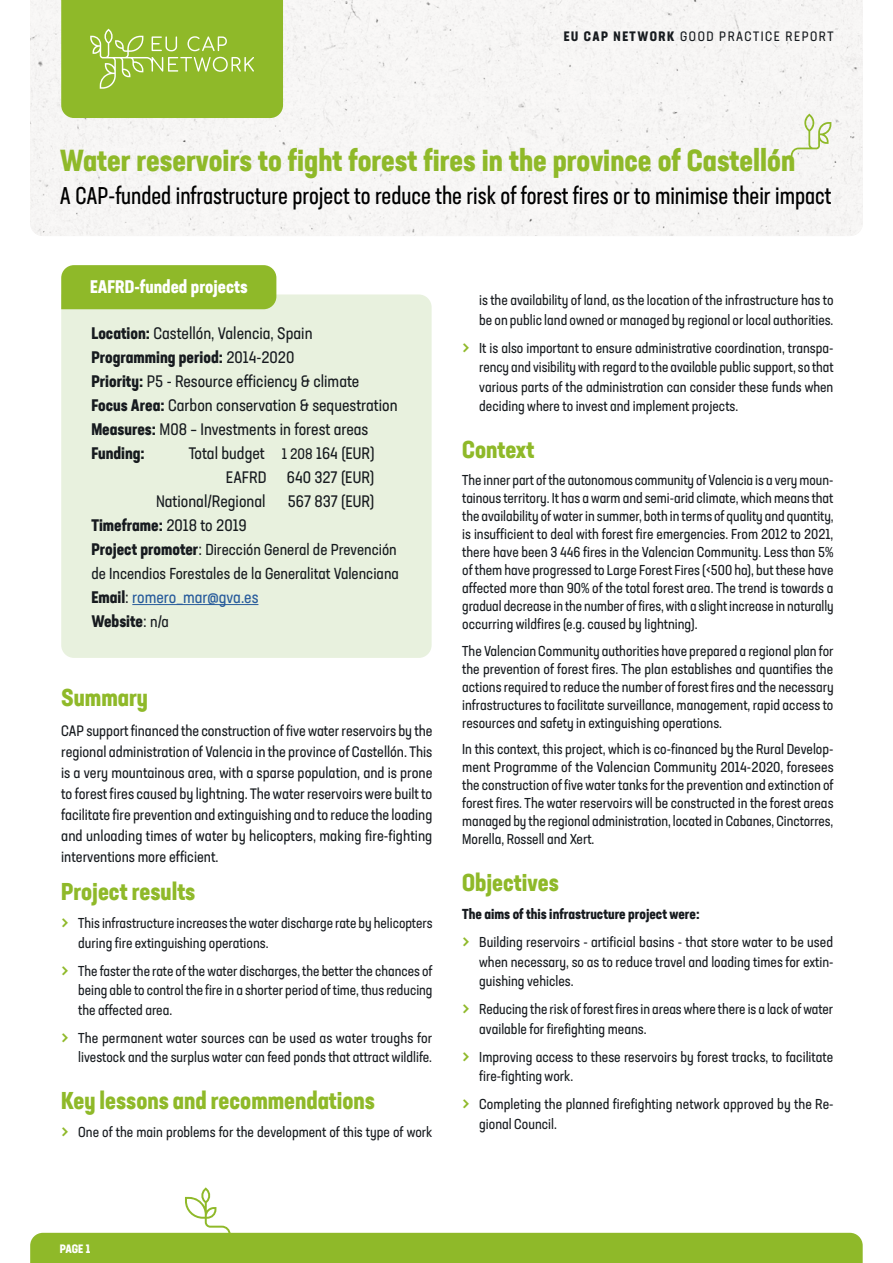
<style>
.page{position:relative;width:893px;height:1263px;background:#fff}
.page>*{position:absolute;margin:0;border:0;box-sizing:border-box;transform-origin:0 0}
.t1{font:700 condensed 30px "Neusa Next Std";color:#8fb929}
.t2{font:24px "Neusa Next Std Compact";color:#000}
.t3{font:700 condensed 24px "Neusa Next Std";color:#8fb929}
.t4{font:700 condensed 18px "Neusa Next Std";color:#fff}
.t5{font:condensed 16.5px/24px "Neusa Next Std";color:#171b1f}
.t6{font:condensed 16.5px/24px "Neusa Next Std";color:#275b9b}
.t7{font:700 condensed 16.5px "Neusa Next Std";color:#171b1f}
.t8{font:condensed 15.75px/24px "Neusa Next Std";color:#171b1f}
.t9{font:condensed 15px/21px "Neusa Next Std";color:#171b1f;text-align:justify}
.t10{font:condensed 14.25px/18px "Neusa Next Std";color:#171b1f}
.t11{font:condensed 13.5px "Neusa Next Std";letter-spacing:.11em;color:#171b1f}
.t12{font:700 condensed 12px "Neusa Next Std";color:#fff}
.s1{font-weight:700}
.s2{font-size:15px}
.s3{font-weight:400}
.s4{font-weight:700;font-size:16.5px}
.s5{font-size:16.5px}
.s6{font-weight:700;color:#171b1f}
.s7{color:#171b1f}
.s8{font-size:15.75px;color:#171b1f}
.s9{font-size:22.5px;color:#8fb929}
</style>
<div class="page">
<svg style="left:30px;top:1187px;width:833px;height:76px"></svg>
<div style="left:30px;top:0;width:833px;height:236px;background:#f7f6f5"></div>
<svg style="left:61px;top:0;width:222px;height:118px;background:#94bc34"></svg>
<div style="left:61px;top:294px;width:371px;height:364px;background:#e8f1de"></div>
<hr style="left:132px;top:604px;width:126px;height:1px;background:#275b9b">
<div style="left:61px;top:265px;width:215px;height:44px;background:#8fb929"></div>
<svg style="left:791px;top:114px;width:40px;height:42px"></svg>
<p class="t11" style="left:564px;top:27px;width:271px"><span class="s1">EU CAP NETWORK</span> GOOD PRACTICE REPORT</p>
<h1 class="t1" style="left:60px;top:141px;width:737px">Water reservoirs to fight forest fires in the province of Castellón</h1>
<h2 class="t2" style="left:60px;top:181px;width:773px">A CAP-funded infrastructure project to reduce the risk of forest fires or to minimise their impact</h2>
<p class="t4" style="left:90px;top:275px;width:159px">EAFRD-funded projects</p>
<p class="t5" style="left:91px;top:321px;width:308px"><span class="s1">Location:</span> Castellón, Valencia, Spain <span class="s1">Programming period:</span> 2014-2020<br><span class="s1">Priority:</span> P5 - Resource efficiency &amp; climate <span class="s1">Focus Area:</span> Carbon conservation &amp; sequestration <span class="s1">Measures:</span> M08 – Investments in forest areas <span class="s1">Funding:</span></p>
<p class="t5" style="left:189px;top:441px;width:187px">Total budget <span class="s2">1 208</span> 164 (EUR)</p>
<p class="t5" style="left:226px;top:465px;width:150px">EAFRD 640 327 (EUR)</p>
<p class="t5" style="left:156px;top:489px;width:111px">National/Regional</p>
<p class="t5" style="left:288px;top:489px;width:88px">567 837 (EUR)</p>
<p class="t7" style="left:91px;top:514px;width:157px">Timeframe: <span class="s3">2018 to 2019</span></p>
<p class="t8" style="left:91px;top:537px;width:309px"><span class="s4">Project promoter</span><span class="s5">:</span> Dirección General de Prevención de Incendios Forestales de la Generalitat Valenciana</p>
<p class="t6" style="left:91px;top:585px;width:169px"><span class="s6">Email</span><span class="s7">:</span> romero_mar@gva.es<br><span class="s6">Website</span><span class="s7">:</span> <span class="s8">n/a</span></p>
<h2 class="t3" style="left:61px;top:682px;width:88px">Summary</h2>
<p class="t9" style="left:61px;top:720px;width:373px">CAP support financed the construction of five water reservoirs by the regional administration of Valencia in the province of Castellón. This is a very mountainous area, with a sparse population, and is prone to forest fires caused by lightning. The water reservoirs were built to facilitate fire prevention and extinguishing and to reduce the loading and unloading times of water by helicopters, making fire-fighting interventions more efficient.</p>
<h2 class="t3" style="left:61px;top:876px;width:136px">Project results</h2>
<p class="t10" style="left:78px;top:913px;width:356px;line-height:19.5px;text-indent:-17px"><span class="s9">&gt;</span> This infrastructure increases the water discharge rate by helicopters during fire extinguishing operations.</p>
<p class="t10" style="left:78px;top:961px;width:356px;line-height:19.5px;text-align:justify;text-indent:-17px"><span class="s9">&gt;</span> The faster the rate of the water discharges, the better the chances of being able to control the fire in a shorter period of time, thus reducing the affected area.</p>
<p class="t10" style="left:61px;top:1028px;width:372px;line-height:19.5px;text-align:right"><span class="s9">&gt;</span> The permanent water sources can be used as water troughs for livestock and the surplus water can feed ponds that attract wildlife.</p>
<h2 class="t3" style="left:61px;top:1085px;width:315px">Key lessons and recommendations</h2>
<p class="t10" style="left:61px;top:1123px;width:373px"><span class="s9">&gt;</span> One of the main problems for the development of this type of work</p>
<p class="t10" style="left:479px;top:290px;width:356px;line-height:19.5px">is the availability of land, as the location of the infrastructure has to be on public land owned or managed by regional or local authorities.</p>
<p class="t10" style="left:479px;top:338px;width:356px;line-height:19.5px;text-align:justify;text-indent:-17px"><span class="s9">&gt;</span> It is also important to ensure administrative coordination, transpa&shy;rency and visibility with regard to the available public support, so that various parts of the administration can consider these funds when deciding where to invest and implement projects.</p>
<h2 class="t3" style="left:462px;top:435px;width:74px">Context</h2>
<p class="t10" style="left:462px;top:471px;width:373px;text-align:justify">The inner part of the autonomous community of Valencia is a very moun&shy;tainous territory. It has a warm and semi-arid climate, which means that the availability of water in summer, both in terms of quality and quantity, is insufficient to deal with forest fire emergencies. From 2012 to 2021, there have been 3 446 fires in the Valencian Community. Less than 5% of them have progressed to Large Forest Fires (&lt;500 ha), but these have affected more than 90% of the total forest area. The trend is towards a gradual decrease in the number of fires, with a slight increase in naturally occurring wildfires (e.g. caused by lightning).</p>
<p class="t10" style="left:462px;top:641px;width:373px;text-align:justify">The Valencian Community authorities have prepared a regional plan for the prevention of forest fires. The plan establishes and quantifies the actions required to reduce the number of forest fires and the necessary infrastructures to facilitate surveillance, management, rapid access to resources and safety in extinguishing operations.</p>
<p class="t10" style="left:462px;top:740px;width:373px;text-align:justify">In this context, this project, which is co-financed by the Rural Develop&shy;ment Programme of the Valencian Community 2014-2020, foresees the construction of five water tanks for the prevention and extinction of forest fires. The water reservoirs will be constructed in the forest areas managed by the regional administration, located in Cabanes, Cinctorres, Morella, Rossell and Xert.</p>
<h2 class="t3" style="left:462px;top:867px;width:98px">Objectives</h2>
<p class="t10" style="left:462px;top:900px;width:372px;line-height:28px"><span class="s1">The aims of this infrastructure project were:<br></span><span class="s9">&gt;</span> Building reservoirs - artificial basins - that store water to be used</p>
<p class="t10" style="left:479px;top:952px;width:356px;line-height:19.5px">when necessary, so as to reduce travel and loading times for extin&shy;guishing vehicles.</p>
<p class="t10" style="left:479px;top:999px;width:356px;line-height:19.5px;text-indent:-17px"><span class="s9">&gt;</span> Reducing the risk of forest fires in areas where there is a lack of water available for firefighting means.</p>
<p class="t10" style="left:479px;top:1047px;width:356px;line-height:19.5px;text-indent:-17px"><span class="s9">&gt;</span> Improving access to these reservoirs by forest tracks, to facilitate fire-fighting work.</p>
<p class="t10" style="left:479px;top:1094px;width:356px;line-height:19.5px;text-indent:-17px"><span class="s9">&gt;</span> Completing the planned firefighting network approved by the Re&shy;gional Council.</p>
<p class="t12" style="left:60px;top:1241px;width:32px">PAGE 1</p>
</div>
